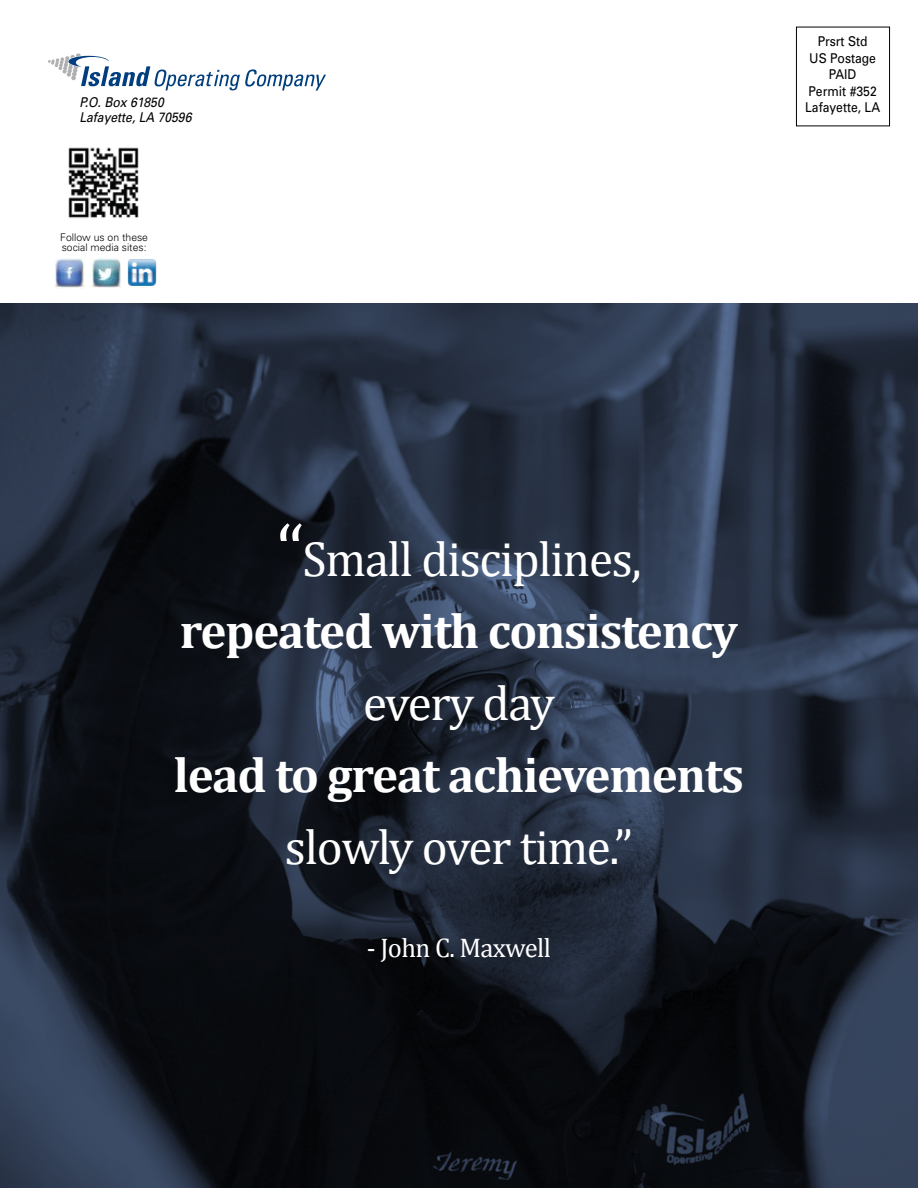
<style>
.page{position:relative;width:918px;height:1188px;background:#fff}
.page>*{position:absolute;margin:0;border:0;box-sizing:border-box;transform-origin:0 0}
.t1{font:700 49.5px/72px "Cambria";letter-spacing:-.025em;color:#fff;text-align:center}
.t2{font:27px "Cambria";letter-spacing:-.025em;color:#fff}
.t3{font:13.5px/16.5px "Univers";color:#000;text-align:center;scale:.9 1}
.t4{font:italic 13.5px/15px "Univers";color:#000;scale:.9 1}
.t5{font:300 10.5px/10.5px "Univers";color:#000}
.s1{font-weight:400;font-size:75px}
.s2{font-weight:400}
</style>
<div class="page">
<img style="left:68px;top:147px;width:71px;height:72px">
<div style="left:796px;top:27px;width:94px;height:99px;border:1px solid #000"></div>
<img style="left:55px;top:258px;width:29px;height:31px">
<img style="left:91px;top:258px;width:30px;height:30px">
<img style="left:128px;top:259px;width:28px;height:27px">
<img style="left:0;top:303px;width:918px;height:885px">
<svg style="left:48px;top:53px;width:278px;height:38px"></svg>
<p class="t4" style="left:79px;top:94px;width:126px">P.O. Box 61850<br>Lafayette, LA 70596</p>
<p class="t5" style="left:60px;top:231px;width:89px">Follow us on these social media sites:</p>
<p class="t3" style="left:805px;top:33px;width:85px">Prsrt Std<br>US Postage<br>PAID<br>Permit #352<br>Lafayette, LA</p>
<p class="t1" style="left:174px;top:522px;width:572px"><span class="s1">“</span><span class="s2">Small disciplines, </span>repeated with consistency <span class="s2">every day<br></span>lead to great achievements <span class="s2">slowly over time.”</span></p>
<p class="t2" style="left:367px;top:932px;width:186px">- John C. Maxwell</p>
</div>
